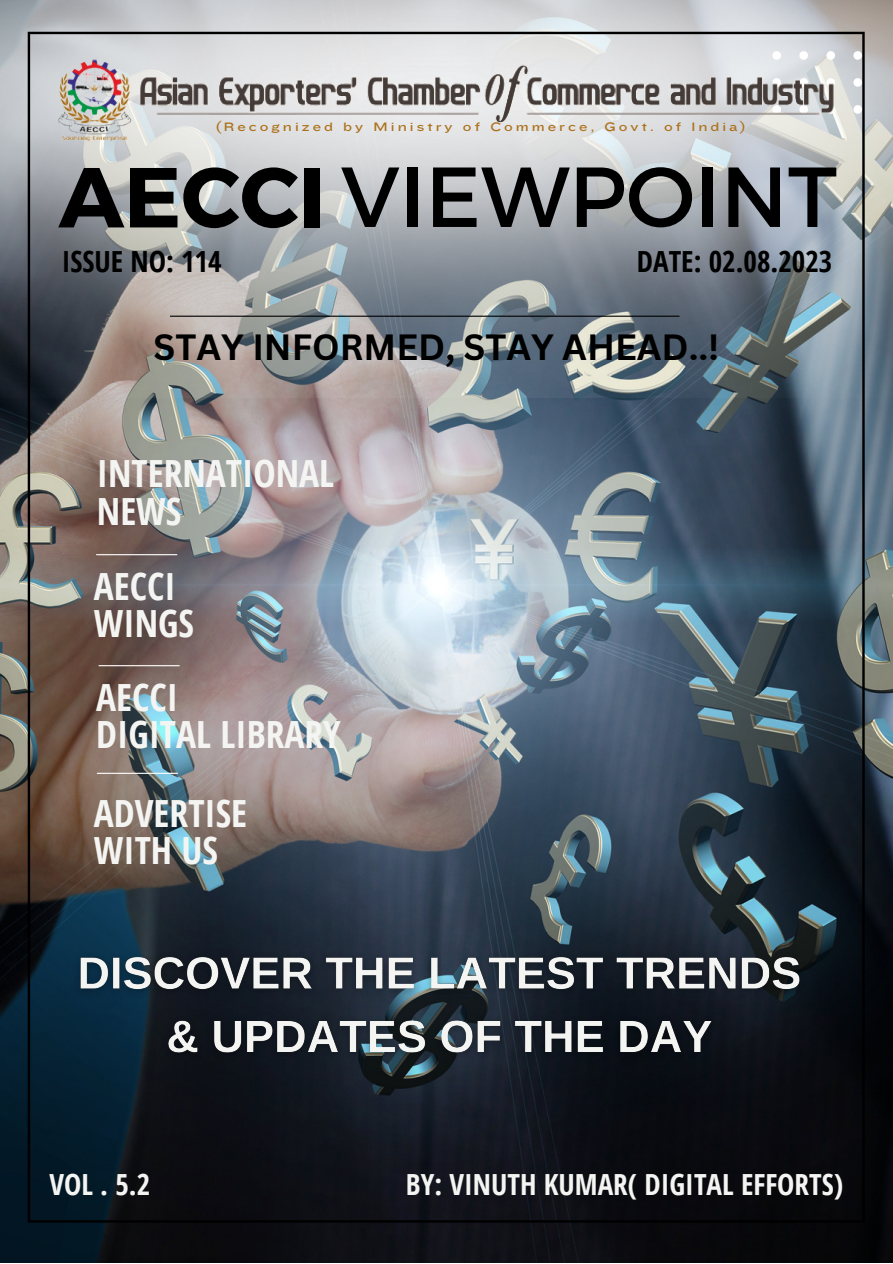
<style>
.page{position:relative;width:893px;height:1264px;background:#fff}
.page>*{position:absolute;margin:0;border:0;box-sizing:border-box;transform-origin:0 0}
.t1{font:84.9px "Montserrat";color:#000}
.t2{font:700 37.5px "Open Sans Condensed";color:#f4f5f2}
.t3{font:700 35.55px "Canva Sans";color:#000}
.t4{font:700 29.1px "Open Sans Condensed";color:#f4f5f2}
.t5{font:700 29.1px "Open Sans Condensed";color:#000}
.t6{font:12.75px "Knockout 34";letter-spacing:.24em;color:#ac711b}
.s1{font-weight:700}
</style>
<div class="page">
<img style="left:0;top:398px;width:892px;height:864px">
<img style="left:0;top:0;width:892px;height:398px">
<img style="left:28px;top:32px;width:836px;height:1190px">
<img style="left:49px;top:58px;width:76px;height:84px">
<svg style="left:843px;top:51px;width:19px;height:68px"></svg>
<img style="left:125px;top:47px;width:718px;height:96px">
<hr style="left:96px;top:554px;width:81px;height:1px;background:#fff">
<hr style="left:97px;top:772px;width:81px;height:2px;background:#fff">
<hr style="left:170px;top:315px;width:509px;height:2px;background:#000">
<hr style="left:99px;top:665px;width:80px;height:1px;background:#fff">
<img style="left:66px;top:939px;width:746px;height:136px">
<p class="t6" style="left:216px;top:119px;width:531px">(Recognized by Ministry of Commerce, Govt. of India)</p>
<p class="t1" style="left:59px;top:141px;width:779px"><span class="s1">AECCI</span> VIEWPOINT</p>
<p class="t5" style="left:62px;top:241px;width:161px">ISSUE NO: 114</p>
<p class="t5" style="left:637px;top:241px;width:197px">DATE: 02.08.2023</p>
<p class="t3" style="left:154px;top:322px;width:567px">STAY INFORMED, STAY AHEAD..!</p>
<p class="t2" style="left:97px;top:447px;width:239px">INTERNATIONAL</p>
<p class="t2" style="left:97px;top:484px;width:86px">NEWS</p>
<p class="t2" style="left:94px;top:559px;width:83px">AECCI</p>
<p class="t2" style="left:94px;top:596px;width:102px">WINGS</p>
<p class="t2" style="left:96px;top:670px;width:83px">AECCI</p>
<p class="t2" style="left:96px;top:707px;width:246px">DIGITAL LIBRARY</p>
<p class="t2" style="left:94px;top:787px;width:155px">ADVERTISE</p>
<p class="t2" style="left:94px;top:824px;width:126px">WITH US</p>
<p class="t4" style="left:49px;top:1163px;width:102px">VOL . 5.2</p>
<p class="t4" style="left:406px;top:1163px;width:439px">BY: VINUTH KUMAR( DIGITAL EFFORTS)</p>
</div>
